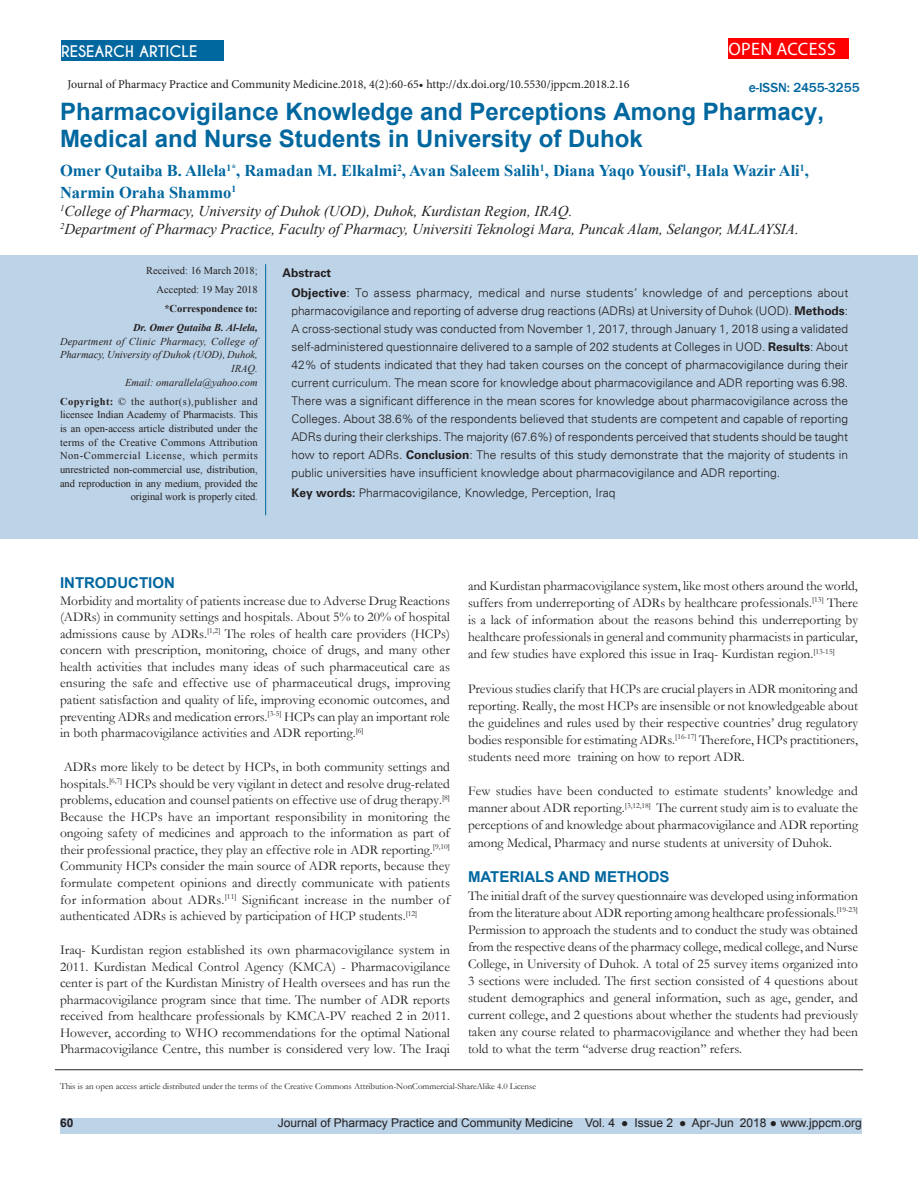
<style>
.page{position:relative;width:918px;height:1188px;background:#fff}
.page>*{position:absolute;margin:0;border:0;box-sizing:border-box;transform-origin:0 0}
.AT{font:700 24px/27px "Arial";color:#00679f}
.t1{font:18px "Myriad Pro";letter-spacing:.02em;color:#fff}
.AU{font:700 16.5px/21.6px "Times New Roman";color:#00679f}
.AFF{font:italic 15px "Times New Roman";color:#231f20}
.t2{font:700 15px "Arial";color:#00679f}
.t3{font:700 15px "Caviar Dreams";color:#fff}
.TX{font:13.5px/16.5px "Garamond";color:#231f20;text-align:justify}
.t4{font:500 13.5px "Franklin Gothic";color:#00679f}
.ABS{font:300 12px/18px "Univers LT";color:#231f20;text-align:justify}
.t5{font:12px "Minion Pro";color:#231f20}
.t6{font:12px "Arial";color:#231f20}
.ABS-2{font:700 12px "Univers LT Std";color:#231f20}
.t7{font:700 12px "Arial";color:#231f20}
.HTC{font:10.5px/13.6px "Times New Roman";color:#231f20;text-align:right}
.HTC-2{font:italic 10.5px/13.6px "Times New Roman";color:#231f20;text-align:right}
.HTC-3{font:italic 700 10.5px "Times New Roman";color:#231f20}
.HTC-4{font:700 10.5px "Times New Roman";color:#231f20}
.DOI{font:9px "Garamond";color:#231f20}
.s1{font-weight:700}
</style>
<div class="page">
<div style="left:60px;top:1118px;width:802px;height:16px;background:#bdd3e7"></div>
<div style="left:728px;top:38px;width:121px;height:20px;background:#f00"></div>
<div style="left:61px;top:41px;width:162px;height:20px;background:#00679f"></div>
<div style="left:0;top:255px;width:918px;height:283px;background:#bdd3e7"></div>
<hr style="left:265px;top:264px;width:1px;height:251px;background:#00679f">
<hr style="left:55px;top:1069px;width:808px;height:1px;background:#231f20">
<p class="t3" style="left:61px;top:42px;width:138px">RESEARCH ARTICLE</p>
<h2 class="t1" style="left:728px;top:38px;width:109px">OPEN ACCESS</h2>
<p class="t5" style="left:68px;top:76px;width:564px">Journal of Pharmacy Practice and Community Medicine.2018, 4(2):60-65• http://dx.doi.org/10.5530/jppcm.2018.2.16</p>
<p class="t4" style="left:749px;top:79px;width:112px">e-ISSN: 2455-3255</p>
<p class="AT" style="left:60px;top:99px;width:766px">Pharmacovigilance Knowledge and Perceptions Among Pharmacy,<br>Medical and Nurse Students in University of Duhok</p>
<p class="AU" style="left:60px;top:159px;width:750px">Omer Qutaiba B. Allela<sup>1*</sup>, Ramadan M. Elkalmi<sup>2</sup>, Avan Saleem Salih<sup>1</sup>, Diana Yaqo Yousif<sup>1</sup>, Hala Wazir Ali<sup>1</sup>,<br>Narmin Oraha Shammo<sup>1</sup></p>
<p class="AFF" style="left:60px;top:200px;width:514px"><sup>1</sup>College of Pharmacy, University of Duhok (UOD), Duhok, Kurdistan Region, IRAQ.</p>
<p class="AFF" style="left:60px;top:218px;width:740px"><sup>2</sup>Department of Pharmacy Practice, Faculty of Pharmacy, Universiti Teknologi Mara, Puncak Alam, Selangor, MALAYSIA.</p>
<p class="ABS-2" style="left:282px;top:265px;width:50px">Abstract</p>
<p class="ABS" style="left:291px;top:283px;width:559px"><span class="s1">Objective</span>: To assess pharmacy, medical and nurse students’ knowledge of and perceptions about pharmacovigilance and reporting of adverse drug reactions (ADRs) at University of Duhok (UOD). <span class="s1">Methods</span>:<br>A cross-sectional study was conducted from November 1, 2017, through January 1, 2018 using a validated self-administered questionnaire delivered to a sample of 202 students at Colleges in UOD. <span class="s1">Results</span>: About 42% of students indicated that they had taken courses on the concept of pharmacovigilance during their current curriculum. The mean score for knowledge about pharmacovigilance and ADR reporting was 6.98.<br>There was a significant difference in the mean scores for knowledge about pharmacovigilance across the Colleges. About 38.6% of the respondents believed that students are competent and capable of reporting ADRs during their clerkships. The majority (67.6%) of respondents perceived that students should be taught how to report ADRs. <span class="s1">Conclusion</span>: The results of this study demonstrate that the majority of students in public universities have insufficient knowledge about pharmacovigilance and ADR reporting.</p>
<p class="ABS" style="left:291px;top:484px;width:326px"><span class="s1">Key words:</span> Pharmacovigilance, Knowledge, Perception, Iraq</p>
<p class="HTC" style="left:146px;top:263px;width:113px">Received: 16 March 2018;</p>
<p class="HTC" style="left:157px;top:282px;width:103px">Accepted: 19 May 2018</p>
<p class="HTC-4" style="left:164px;top:301px;width:95px">*Correspondence to:</p>
<p class="HTC-3" style="left:133px;top:320px;width:126px">Dr. Omer Qutaiba B. Al-lela,</p>
<p class="HTC-2" style="left:60px;top:334px;width:199px">Department of Clinic Pharmacy, College of<br>Pharmacy, University of Duhok (UOD), Duhok,<br>IRAQ.</p>
<p class="HTC-2" style="left:125px;top:375px;width:134px">Email: omarallela@yahoo.com</p>
<p class="HTC" style="left:60px;top:394px;width:199px"><span class="s1">Copyright:</span> © the author(s),publisher and licensee Indian Academy of Pharmacists. This is an open-access article distributed under the terms of the Creative Commons Attribution Non-Commercial License, which permits unrestricted non-commercial use, distribution, and reproduction in any medium, provided the original work is properly cited.</p>
<h1 class="t2" style="left:60px;top:573px;width:116px">INTRODUCTION</h1>
<p class="TX" style="left:60px;top:592px;width:392px">Morbidity and mortality of patients increase due to Adverse Drug Reactions (ADRs) in community settings and hospitals. About 5% to 20% of hospital admissions cause by ADRs.<sup>[1,2]</sup> The roles of health care providers (HCPs) concern with prescription, monitoring, choice of drugs, and many other health activities that includes many ideas of such pharmaceutical care as ensuring the safe and effective use of pharmaceutical drugs, improving patient satisfaction and quality of life, improving economic outcomes, and preventing ADRs and medication errors.<sup>[3-5]</sup> HCPs can play an important role in both pharmacovigilance activities and ADR reporting.<sup>[6]</sup></p>
<p class="TX" style="left:60px;top:758px;width:392px">ADRs more likely to be detect by HCPs, in both community settings and hospitals.<sup>[6,7]</sup> HCPs should be very vigilant in detect and resolve drug-related problems, education and counsel patients on effective use of drug therapy.<sup>[8] </sup>Because the HCPs have an important responsibility in monitoring the ongoing safety of medicines and approach to the information as part of their professional practice, they play an effective role in ADR reporting.<sup>[9,10] </sup>Community HCPs consider the main source of ADR reports, because they formulate competent opinions and directly communicate with patients for information about ADRs.<sup>[11]</sup> Significant increase in the number of authenticated ADRs is achieved by participation of HCP students.<sup>[12]</sup></p>
<p class="TX" style="left:60px;top:941px;width:392px">Iraq- Kurdistan region established its own pharmacovigilance system in 2011. Kurdistan Medical Control Agency (KMCA) - Pharmacovigilance center is part of the Kurdistan Ministry of Health oversees and has run the pharmacovigilance program since that time. The number of ADR reports received from healthcare professionals by KMCA-PV reached 2 in 2011.<br>However, according to WHO recommendations for the optimal National Pharmacovigilance Centre, this number is considered very low. The Iraqi</p>
<p class="TX" style="left:468px;top:577px;width:392px;line-height:17.1px">and Kurdistan pharmacovigilance system, like most others around the world, suffers from underreporting of ADRs by healthcare professionals.<sup>[13]</sup> There is a lack of information about the reasons behind this underreporting by healthcare professionals in general and community pharmacists in particular, and few studies have explored this issue in Iraq- Kurdistan region.<sup>[13-15]</sup></p>
<p class="TX" style="left:468px;top:679px;width:392px;line-height:17.1px">Previous studies clarify that HCPs are crucial players in ADR monitoring and reporting. Really, the most HCPs are insensible or not knowledgeable about the guidelines and rules used by their respective countries’ drug regulatory bodies responsible for estimating ADRs.<sup>[16-17]</sup> Therefore, HCPs practitioners, students need more training on how to report ADR.</p>
<p class="TX" style="left:468px;top:782px;width:392px;line-height:17.1px">Few studies have been conducted to estimate students’ knowledge and manner about ADR reporting.<sup>[3,12,18]</sup> The current study aim is to evaluate the perceptions of and knowledge about pharmacovigilance and ADR reporting among Medical, Pharmacy and nurse students at university of Duhok.</p>
<h1 class="t2" style="left:468px;top:867px;width:203px">MATERIALS AND METHODS</h1>
<p class="TX" style="left:468px;top:886px;width:392px;line-height:17.1px">The initial draft of the survey questionnaire was developed using information from the literature about ADR reporting among healthcare professionals.<sup>[19-23] </sup>Permission to approach the students and to conduct the study was obtained from the respective deans of the pharmacy college, medical college, and Nurse College, in University of Duhok. A total of 25 survey items organized into 3 sections were included. The first section consisted of 4 questions about student demographics and general information, such as age, gender, and current college, and 2 questions about whether the students had previously taken any course related to pharmacovigilance and whether they had been told to what the term ‘‘adverse drug reaction’’ refers.</p>
<p class="DOI" style="left:60px;top:1080px;width:478px">This is an open access article distributed under the terms of the Creative Commons Attribution-NonCommercial-ShareAlike 4.0 License</p>
<p class="t7" style="left:60px;top:1115px;width:15px">60</p>
<p class="t6" style="left:278px;top:1115px;width:585px">Journal of Pharmacy Practice and Community Medicine Vol. 4 ● Issue 2 ● Apr-Jun 2018 ● www.jppcm.org</p>
</div>
